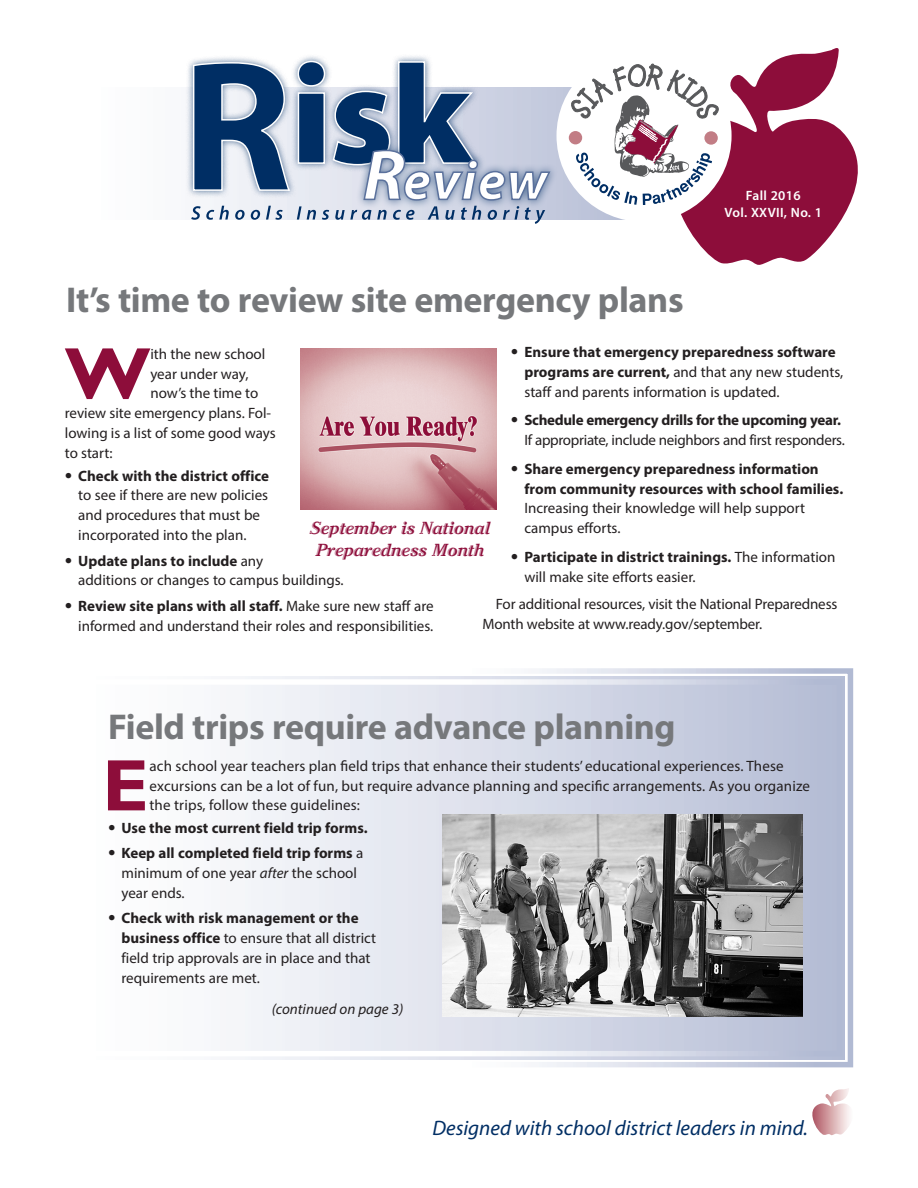
<style>
.page{position:relative;width:918px;height:1188px;background:#fff}
.page>*{position:absolute;margin:0;border:0;box-sizing:border-box;transform-origin:0 0}
.drop{font:700 73.35px "Gill Sans Std";color:#8d0d3a}
.A{font:700 36px "Myriad Pro";letter-spacing:-.01em;color:#76787b}
.t1{font:italic 21px "Myriad Pro";color:#002e64}
.t2{font:18px/21.6px "Cheltenham Std Hdtooled Bd It";color:#8d0d3a;text-align:center}
.drop-2{font:15px/19.8px "Myriad Pro";color:#231f20}
.t3{font:700 15px/19.8px "Myriad Pro";color:#231f20}
.drop-3{font:15px/19.8px "Myriad Pro";letter-spacing:-.02em;color:#231f20;text-align:right}
.P2{font:15px/19.8px "Myriad Pro";letter-spacing:-.01em;color:#231f20}
.new_bullet{font:italic 15px "Myriad Pro";color:#231f20}
.P2-2{font:600 13.5px "Myriad Pro";letter-spacing:.025em;color:#fff}
.s1{font-weight:400}
.s2{font-weight:700}
.s3{font-style:italic}
</style>
<div class="page">
<svg style="left:245px;top:668px;width:609px;height:400px"></svg>
<div style="left:76px;top:679px;width:766px;height:377px;border:5px solid #fff"></div>
<svg style="left:812px;top:1088px;width:37px;height:47px"></svg>
<div style="left:552px;top:87px;width:72px;height:133px;background:#c0c7db"></div>
<svg style="left:681px;top:48px;width:177px;height:217px;fill:#8d0d3a"></svg>
<div style="left:557px;top:50px;width:175px;height:172px;background:#fff;border-radius:50%"></div>
<div style="left:569px;top:131px;width:13px;height:13px;background:#c27d85;border-radius:50%"></div>
<svg style="left:571px;top:64px;width:149px;height:140px"></svg>
<div style="left:185px;top:54px;width:298px;height:144px;background:#002e64;opacity:.67"></div>
<div style="left:356px;top:141px;width:202px;height:68px;background:#c3c9dd"></div>
<svg style="left:191px;top:60px;width:361px;height:164px"></svg>
<img style="left:301px;top:348px;width:196px;height:161px">
<img style="left:442px;top:814px;width:360px;height:203px">
<p class="P2-2" style="left:746px;top:187px;width:56px">Fall 2016</p>
<p class="P2-2" style="left:725px;top:204px;width:99px">Vol. XXVII, No. 1</p>
<p class="A" style="left:66px;top:276px;width:619px">It’s time to review site emergency plans</p>
<p class="t3" style="left:524px;top:341px;width:320px;text-indent:-14px">• Ensure that emergency preparedness software programs are current, <span class="s1">and that any new students, staff and parents information is updated.</span></p>
<p class="drop-3" style="left:511px;top:410px;width:335px">• <span class="s2">Schedule emergency drills for the upcoming year.<br></span>If appropriate, include neighbors and first responders.</p>
<p class="t3" style="left:524px;top:458px;width:320px;text-indent:-14px">• Share emergency preparedness information from community resources with school families.<br><span class="s1">Increasing their knowledge will help support campus efforts.</span></p>
<p class="drop-2" style="left:524px;top:547px;width:313px;text-indent:-14px">• <span class="s2">Participate in district trainings.</span> The information will make site efforts easier.</p>
<p class="P2" style="left:482px;top:594px;width:357px;text-indent:14px">For additional resources, visit the National Preparedness<br>Month website at www.ready.gov/september.</p>
<p class="drop" style="left:65px;top:330px;width:87px">W</p>
<p class="drop-2" style="left:150px;top:343px;width:117px">ith the new school</p>
<p class="drop-2" style="left:150px;top:363px;width:100px">year under way,</p>
<p class="drop-2" style="left:150px;top:383px;width:109px">now’s the time to</p>
<p class="drop-2" style="left:65px;top:403px;width:208px">review site emergency plans. Fol-</p>
<p class="drop-2" style="left:65px;top:423px;width:212px">lowing is a list of some good ways</p>
<p class="drop-2" style="left:65px;top:443px;width:49px">to start:</p>
<p class="drop-2" style="left:78px;top:465px;width:192px;text-indent:-14px">• <span class="s2">Check with the district office </span>to see if there are new policies and procedures that must be incorporated into the plan.</p>
<p class="drop-2" style="left:78px;top:550px;width:267px;text-indent:-14px">• <span class="s2">Update plans to include</span> any<br>additions or changes to campus buildings.</p>
<p class="drop-2" style="left:65px;top:595px;width:370px;text-align:right">• <span class="s2">Review site plans with all staff.</span> Make sure new staff are informed and understand their roles and responsibilities.</p>
<p class="t2" style="left:310px;top:517px;width:181px">September is National<br>Preparedness Month</p>
<p class="A" style="left:108px;top:703px;width:569px">Field trips require advance planning</p>
<p class="drop" style="left:102px;top:742px;width:48px">E</p>
<p class="drop-2" style="left:150px;top:755px;width:662px">ach school year teachers plan field trips that enhance their students’ educational experiences. These excursions can be a lot of fun, but require advance planning and specific arrangements. As you organize the trips, follow these guidelines:</p>
<p class="t3" style="left:108px;top:818px;width:261px">• Use the most current field trip forms.</p>
<p class="drop-2" style="left:122px;top:843px;width:243px;text-indent:-14px">• <span class="s2">Keep all completed field trip forms</span> a minimum of one year <span class="s3">after</span> the school year ends.</p>
<p class="drop-2" style="left:122px;top:908px;width:256px;text-indent:-14px">• <span class="s2">Check with risk management or the business office</span> to ensure that all district field trip approvals are in place and that requirements are met.</p>
<p class="new_bullet" style="left:272px;top:1000px;width:133px">(continued on page 3)</p>
<p class="t1" style="left:432px;top:1115px;width:377px">Designed with school district leaders in mind.</p>
</div>
